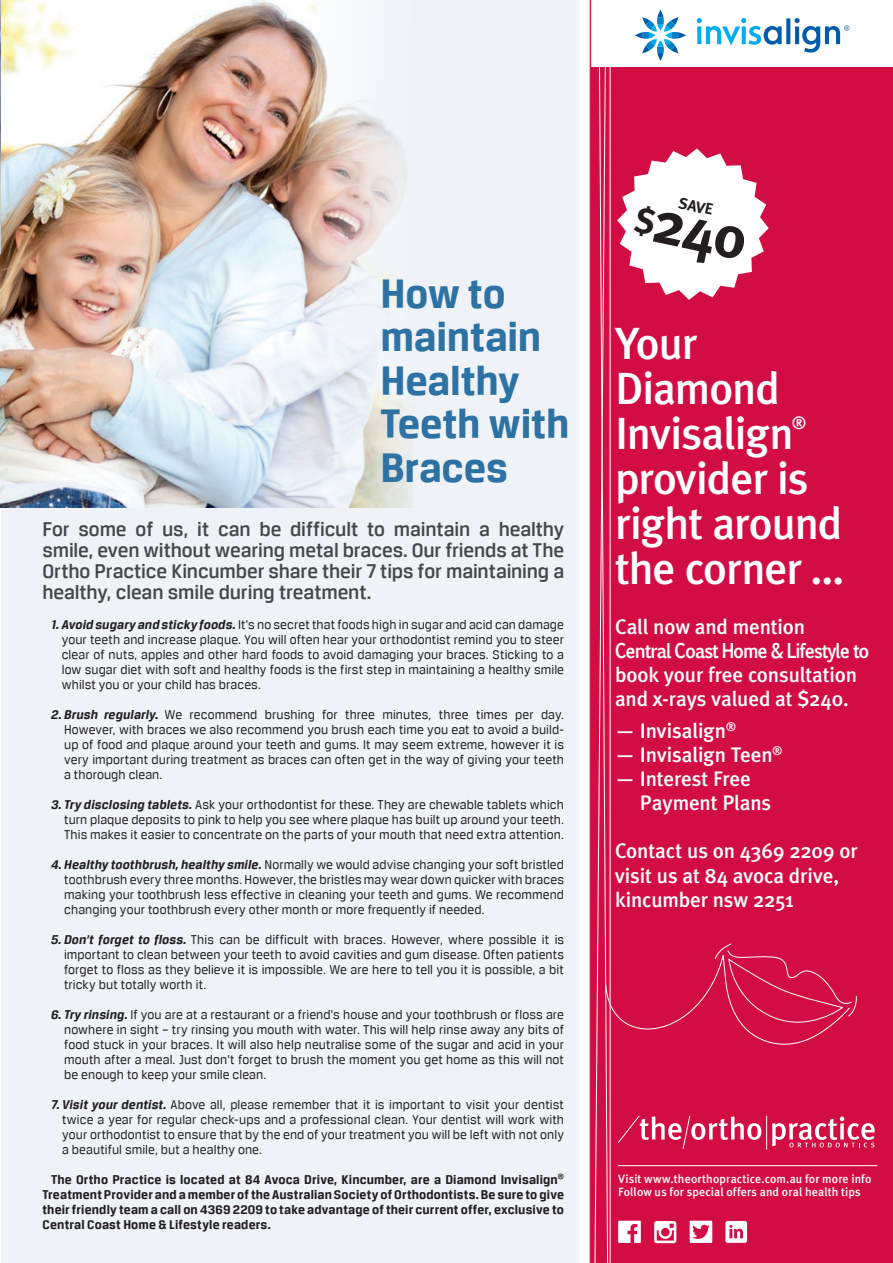
<style>
.page{position:relative;width:893px;height:1263px;background:#fff}
.page>*{position:absolute;margin:0;border:0;box-sizing:border-box;transform-origin:0 0}
.t1{font:700 60px "Meta Plus";color:#231f20}
.t2{font:500 45px/45px "Meta Plus";letter-spacing:-.025em;color:#fff}
.t3{font:700 43.5px/43.5px "Breuer Text";letter-spacing:-.005em;color:#2e72a4}
.t4{font:500 21px/21px "Breuer Text";letter-spacing:-.005em;color:#464748;text-align:justify}
.t5{font:500 21px/24px "Meta Plus";letter-spacing:-.01em;color:#fff}
.t6{font:700 19.5px "Euphemia UCAS";letter-spacing:-.06em;color:#fff;scale:.88 1}
.t7{font:500 17.55px "Meta Plus";color:#fff}
.t8{font:700 15.75px "Meta Plus";color:#231f20}
.t9{font:13.5px/15px "Breuer Text";letter-spacing:.005em;color:#231f20;text-align:justify}
.t10{font:700 13.5px/15px "Breuer Text";letter-spacing:.015em;color:#231f20;text-align:justify}
.t11{font:500 12px/13.5px "Meta Plus";letter-spacing:.01em;color:#fff}
.s1{font-weight:700;font-style:italic}
.s2{font-size:34.95px}
</style>
<div class="page">
<div style="left:1px;top:0;width:577px;height:1263px;background:#eff3f8"></div>
<img style="left:0;top:0;width:412px;height:507px">
<img style="left:0;top:0;width:1px;height:253px">
<div style="left:591px;top:68px;width:302px;height:1195px;background:#d20d44"></div>
<hr style="left:618px;top:1165px;width:259px;height:1px;background:#fff">
<svg style="left:591px;top:0;width:284px;height:1263px"></svg>
<hr style="left:590px;top:0;width:1px;height:1263px;background:#d42046">
<h3 class="t3" style="left:381px;top:271px;width:190px">How to maintain<br>Healthy<br>Teeth with<br>Braces</h3>
<h3 class="t4" style="left:43px;top:518px;width:523px">For some of us, it can be difficult to maintain a healthy smile, even without wearing metal braces. Our friends at The Ortho Practice Kincumber share their 7 tips for maintaining a healthy, clean smile during treatment.</h3>
<p class="t9" style="left:62px;top:617px;width:504px;text-indent:-11px"><span class="s1">1. Avoid sugary and sticky foods.</span> It’s no secret that foods high in sugar and acid can damage your teeth and increase plaque. You will often hear your orthodontist remind you to steer clear of nuts, apples and other hard foods to avoid damaging your braces. Sticking to a low sugar diet with soft and healthy foods is the first step in maintaining a healthy smile whilst you or your child has braces.</p>
<p class="t9" style="left:64px;top:707px;width:501px;text-indent:-13px"><span class="s1">2. Brush regularly.</span> We recommend brushing for three minutes, three times per day.<br>However, with braces we also recommend you brush each time you eat to avoid a build&shy;up of food and plaque around your teeth and gums. It may seem extreme, however it is very important during treatment as braces can often get in the way of giving your teeth a thorough clean.</p>
<p class="t9" style="left:64px;top:797px;width:501px;text-indent:-13px"><span class="s1">3. Try disclosing tablets.</span> Ask your orthodontist for these. They are chewable tablets which turn plaque deposits to pink to help you see where plaque has built up around your teeth.<br>This makes it easier to concentrate on the parts of your mouth that need extra attention.</p>
<p class="t9" style="left:64px;top:857px;width:501px;text-indent:-13px"><span class="s1">4. Healthy toothbrush, healthy smile.</span> Normally we would advise changing your soft bristled toothbrush every three months. However, the bristles may wear down quicker with braces making your toothbrush less effective in cleaning your teeth and gums. We recommend changing your toothbrush every other month or more frequently if needed.</p>
<p class="t9" style="left:64px;top:932px;width:502px;text-indent:-13px"><span class="s1">5. Don’t forget to floss.</span> This can be difficult with braces. However, where possible it is important to clean between your teeth to avoid cavities and gum disease. Often patients forget to floss as they believe it is impossible. We are here to tell you it is possible, a bit tricky but totally worth it.</p>
<p class="t9" style="left:64px;top:1007px;width:501px;text-indent:-13px"><span class="s1">6. Try rinsing.</span> If you are at a restaurant or a friend’s house and your toothbrush or floss are nowhere in sight – try rinsing you mouth with water. This will help rinse away any bits of food stuck in your braces. It will also help neutralise some of the sugar and acid in your mouth after a meal. Just don’t forget to brush the moment you get home as this will not be enough to keep your smile clean.</p>
<p class="t9" style="left:62px;top:1097px;width:503px;text-indent:-11px"><span class="s1">7. Visit your dentist.</span> Above all, please remember that it is important to visit your dentist twice a year for regular check-ups and a professional clean. Your dentist will work with your orthodontist to ensure that by the end of your treatment you will be left with not only a beautiful smile, but a healthy one.</p>
<p class="t10" style="left:43px;top:1172px;width:523px;text-indent:9px">The Ortho Practice is located at 84 Avoca Drive, Kincumber, are a Diamond Invisalign<sup>® </sup>Treatment Provider and a member of the Australian Society of Orthodontists. Be sure to give their friendly team a call on 4369 2209 to take advantage of their current offer, exclusive to Central Coast Home &amp; Lifestyle readers.</p>
<p class="t8" style="left:681px;top:194px;width:36px;rotate:12deg">SAVE</p>
<h1 class="t1" style="left:643px;top:183px;width:114px;rotate:12deg"><span class="s2">$</span>240</h1>
<h2 class="t2" style="left:615px;top:321px;width:180px">Your<br>Diamond<br>Invisalign</h2>
<p class="t7" style="left:792px;top:413px;width:15px">®</p>
<h2 class="t2" style="left:615px;top:456px;width:230px">provider is right around the corner …</h2>
<h3 class="t5" style="left:615px;top:614px;width:192px">Call now and mention</h3>
<h3 class="t5" style="left:615px;top:662px;width:244px">book your free consultation and x-rays valued at $240.</h3>
<h3 class="t5" style="left:615px;top:719px;width:122px">— Invisalign<sup>®</sup></h3>
<h3 class="t5" style="left:615px;top:743px;width:169px">— Invisalign Teen<sup>®</sup></h3>
<h3 class="t5" style="left:640px;top:767px;width:133px;text-indent:-25px">— Interest Free<br>Payment Plans</h3>
<h3 class="t5" style="left:615px;top:839px;width:244px">Contact us on 4369 2209 or visit us at 84 avoca drive, kincumber nsw 2251</h3>
<h3 class="t6" style="left:615px;top:636px;width:291px">Central Coast Home &amp; Lifestyle to</h3>
<p class="t11" style="left:618px;top:1172px;width:255px">Visit www.theorthopractice.com.au for more info<br>Follow us for special offers and oral health tips</p>
</div>
